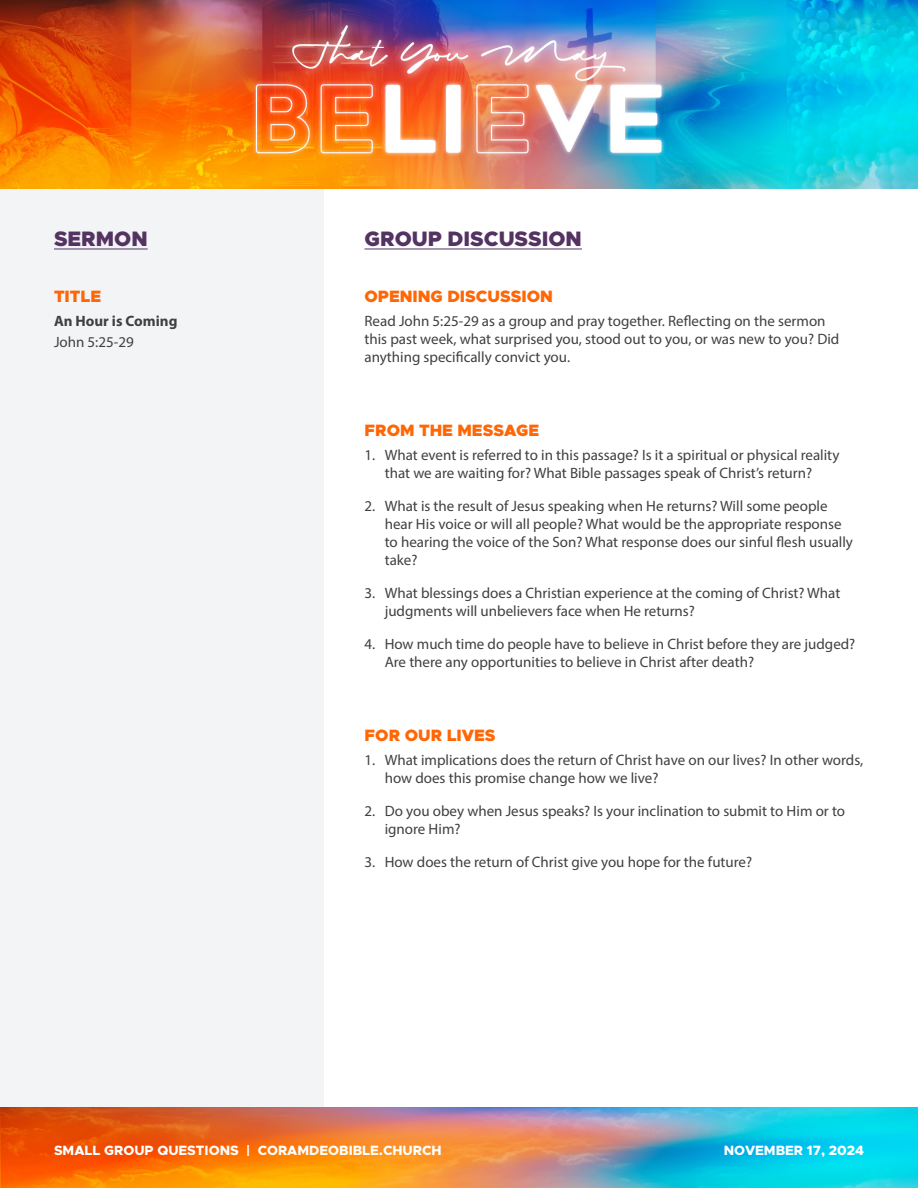
<style>
.page{position:relative;width:918px;height:1188px;background:#fff}
.page>*{position:absolute;margin:0;border:0;box-sizing:border-box;transform-origin:0 0}
.subtitles{font:900 21px "Metropolis";color:#543363}
.subtitles-2{font:900 16.5px "Metropolis";color:#ff6605}
.subtitles-3{font:15px/18px "Myriad Pro";color:#414041}
.subtitles-4{font:700 15px "Myriad Pro";color:#414041}
.t1{font:800 13.5px "Metropolis";color:#fff}
</style>
<div class="page">
<hr style="left:364px;top:249px;width:218px;height:1px;background:#543363">
<div style="left:0;top:189px;width:324px;height:918px;background:#f3f4f5"></div>
<hr style="left:54px;top:249px;width:94px;height:1px;background:#543363">
<img style="left:0;top:0;width:918px;height:189px">
<img style="left:0;top:1107px;width:918px;height:81px">
<p class="subtitles" style="left:54px;top:225px;width:95px">SERMON</p>
<p class="subtitles-2" style="left:54px;top:286px;width:49px">TITLE</p>
<p class="subtitles-4" style="left:54px;top:311px;width:125px">An Hour is Coming</p>
<p class="subtitles-3" style="left:54px;top:333px;width:81px">John 5:25-29</p>
<p class="subtitles" style="left:364px;top:225px;width:219px">GROUP DISCUSSION</p>
<p class="subtitles-2" style="left:364px;top:286px;width:190px">OPENING DISCUSSION</p>
<p class="subtitles-3" style="left:364px;top:312px;width:476px">Read John 5:25-29 as a group and pray together. Reflecting on the sermon this past week, what surprised you, stood out to you, or was new to you? Did anything specifically convict you.</p>
<p class="subtitles-2" style="left:364px;top:420px;width:176px">FROM THE MESSAGE</p>
<p class="subtitles-3" style="left:364px;top:446px;width:476px;text-align:center">1. What event is referred to in this passage? Is it a spiritual or physical reality that we are waiting for? What Bible passages speak of Christ’s return?</p>
<p class="subtitles-3" style="left:385px;top:497px;width:470px;text-indent:-20px">2. What is the result of Jesus speaking when He returns? Will some people hear His voice or will all people? What would be the appropriate response to hearing the voice of the Son? What response does our sinful flesh usually take?</p>
<p class="subtitles-3" style="left:385px;top:584px;width:457px;text-indent:-20px">3. What blessings does a Christian experience at the coming of Christ? What judgments will unbelievers face when He returns?</p>
<p class="subtitles-3" style="left:385px;top:635px;width:472px;text-indent:-20px">4. How much time do people have to believe in Christ before they are judged?<br>Are there any opportunities to believe in Christ after death?</p>
<p class="subtitles-2" style="left:364px;top:724px;width:133px">FOR OUR LIVES</p>
<p class="subtitles-3" style="left:385px;top:750px;width:480px;text-indent:-20px">1. What implications does the return of Christ have on our lives? In other words, how does this promise change how we live?</p>
<p class="subtitles-3" style="left:385px;top:801px;width:462px;text-indent:-20px">2. Do you obey when Jesus speaks? Is your inclination to submit to Him or to ignore Him?</p>
<p class="subtitles-3" style="left:364px;top:852px;width:389px">3. How does the return of Christ give you hope for the future?</p>
<p class="t1" style="left:54px;top:1142px;width:389px">SMALL GROUP QUESTIONS | CORAMDEOBIBLE.CHURCH</p>
<p class="t1" style="left:724px;top:1142px;width:142px">NOVEMBER 17, 2024</p>
</div>
